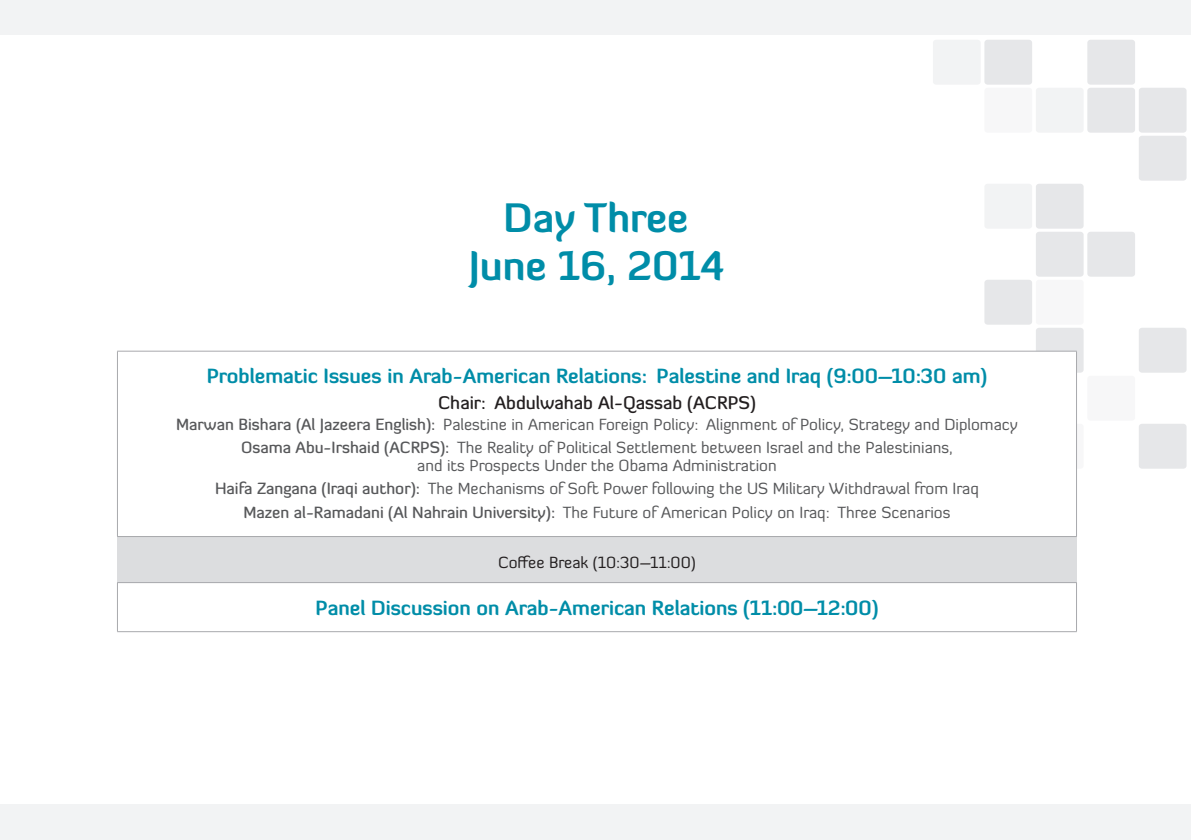
<style>
.page{position:relative;width:1191px;height:840px;background:#fff}
.page>*{position:absolute;margin:0;border:0;box-sizing:border-box;transform-origin:0 0}
.DAY{font:700 40px/48px "Diavlo";color:#008da8;text-align:center}
.Jalsah{font:700 20px "Diavlo";color:#008da8}
.Manager{font:500 18px "Diavlo";color:#231f20}
.t1{font:16px/17.6px "Diavlo";color:#57585a;text-align:center}
.REST{font:16px "Diavlo";color:#231f20}
.s1{font-weight:500}
</style>
<div class="page">
<div style="left:1px;top:803px;width:1190px;height:36px;background:#f2f3f4"></div>
<div style="left:0;top:0;width:1191px;height:34px;background:#f2f3f4"></div>
<div style="left:1087px;top:40px;width:48px;height:45px;background:#e6e7e9;border-radius:3px"></div>
<div style="left:984px;top:40px;width:48px;height:45px;background:#e6e7e9;border-radius:3px"></div>
<div style="left:933px;top:40px;width:47px;height:45px;background:#f2f3f4;border-radius:3px"></div>
<div style="left:1138px;top:88px;width:48px;height:45px;background:#e6e7e9;border-radius:3px"></div>
<div style="left:1087px;top:88px;width:48px;height:45px;background:#e6e7e9;border-radius:3px"></div>
<div style="left:1035px;top:88px;width:48px;height:45px;background:#f2f3f4;border-radius:3px"></div>
<div style="left:984px;top:88px;width:48px;height:45px;background:#f7f7f8;border-radius:3px"></div>
<div style="left:1138px;top:136px;width:48px;height:44px;background:#e6e7e9;border-radius:3px"></div>
<div style="left:1035px;top:184px;width:48px;height:44px;background:#e6e7e9;border-radius:3px"></div>
<div style="left:984px;top:184px;width:48px;height:44px;background:#f2f3f4;border-radius:3px"></div>
<div style="left:1087px;top:231px;width:48px;height:45px;background:#e6e7e9;border-radius:3px"></div>
<div style="left:1035px;top:231px;width:48px;height:45px;background:#e6e7e9;border-radius:3px"></div>
<div style="left:1035px;top:279px;width:48px;height:45px;background:#f7f7f8;border-radius:3px"></div>
<div style="left:984px;top:279px;width:48px;height:45px;background:#e6e7e9;border-radius:3px"></div>
<div style="left:1138px;top:327px;width:48px;height:45px;background:#e6e7e9;border-radius:3px"></div>
<div style="left:1035px;top:327px;width:48px;height:45px;background:#e6e7e9;border-radius:3px"></div>
<div style="left:1087px;top:375px;width:48px;height:45px;background:#f7f7f8;border-radius:3px"></div>
<div style="left:1138px;top:423px;width:48px;height:45px;background:#e6e7e9;border-radius:3px"></div>
<svg style="left:118px;top:351px;width:958px;height:21px"></svg>
<div style="left:117px;top:536px;width:959px;height:46px;background:#dcdddf"></div>
<hr style="left:117px;top:536px;width:959px;height:1px;background:#a8a9ad">
<hr style="left:117px;top:582px;width:959px;height:1px;background:#a8a9ad">
<hr style="left:117px;top:350px;width:959px;height:1px;background:#a8a9ad">
<hr style="left:117px;top:351px;width:1px;height:185px;background:#a8a9ad">
<hr style="left:1076px;top:351px;width:1px;height:185px;background:#a8a9ad">
<hr style="left:117px;top:582px;width:1px;height:49px;background:#a8a9ad">
<hr style="left:1076px;top:582px;width:1px;height:49px;background:#a8a9ad">
<hr style="left:117px;top:631px;width:959px;height:1px;background:#a8a9ad">
<p class="DAY" style="left:468px;top:193px;width:257px">Day Three<br>June 16, 2014</p>
<p class="Jalsah" style="left:207px;top:363px;width:782px">Problematic Issues in Arab-American Relations: Palestine and Iraq (9:00–10:30 am)</p>
<p class="Manager" style="left:438px;top:391px;width:319px">Chair: Abdulwahab Al-Qassab (ACRPS)</p>
<p class="t1" style="left:176px;top:415px;width:843px"><span class="s1">Marwan Bishara (Al Jazeera English):</span> Palestine in American Foreign Policy: Alignment of Policy, Strategy and Diplomacy</p>
<p class="t1" style="left:241px;top:438px;width:713px"><span class="s1">Osama Abu-Irshaid (ACRPS):</span> The Reality of Political Settlement between Israel and the Palestinians, and its Prospects Under the Obama Administration</p>
<p class="t1" style="left:215px;top:479px;width:765px"><span class="s1">Haifa Zangana (Iraqi author):</span> The Mechanisms of Soft Power following the US Military Withdrawal from Iraq</p>
<p class="t1" style="left:243px;top:502px;width:708px"><span class="s1">Mazen al-Ramadani (Al Nahrain University):</span> The Future of American Policy on Iraq: Three Scenarios</p>
<p class="REST" style="left:498px;top:551px;width:199px">Coffee Break (10:30–11:00)</p>
<p class="Jalsah" style="left:315px;top:594px;width:564px">Panel Discussion on Arab-American Relations (11:00–12:00)</p>
</div>
